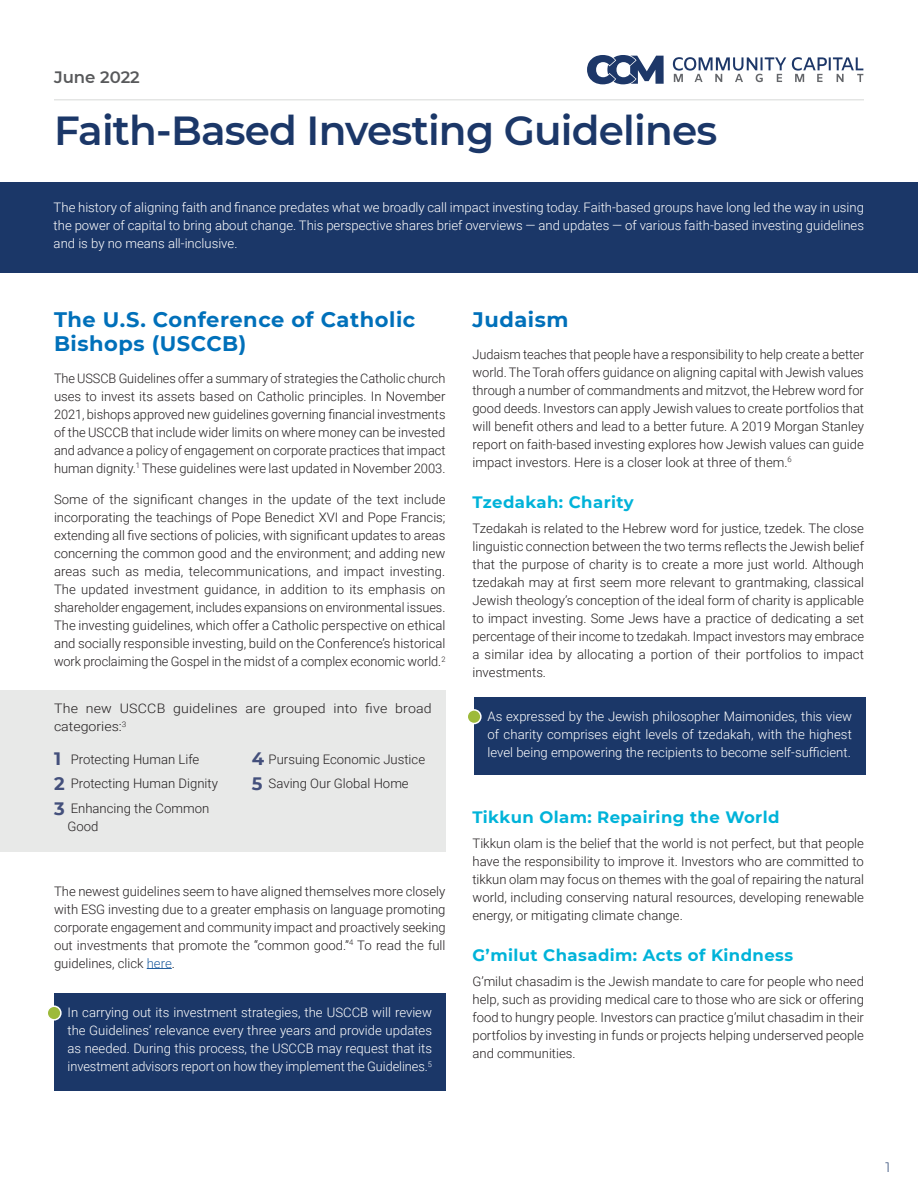
<style>
.page{position:relative;width:918px;height:1188px;background:#fff}
.page>*{position:absolute;margin:0;border:0;box-sizing:border-box;transform-origin:0 0}
.t1{font:600 40.5px "Montserrat";letter-spacing:-.02em;color:#1b3768}
.HEADER_TEXT{font:700 21px/24px "Montserrat";letter-spacing:.025em;color:#0070ba}
.BODY_TEXT{font:700 21px "Montserrat";letter-spacing:.025em;color:#0070ba}
.SUBHEADER_TEXT{font:700 16.5px "Montserrat";letter-spacing:.025em;color:#00b3d9}
.t2{font:600 16.5px "Montserrat";color:#58595b}
.t3{font:300 13.5px "Montserrat";color:#1b3768}
.BODY_TEXT-2{font:300 13.2px/18px "Roboto";color:#231f20;text-align:justify}
.BODY_TEXT-3{font:300 13.2px/18px "Roboto";color:#fff;text-align:justify}
.BODY_TEXT-4{font:300 13.2px/18px "Roboto";color:#231f20;scale:1.08 1}
.s1{font-family:"Montserrat";font-weight:700;font-size:18px;color:#44507c}
.s2{color:#215e9f}
</style>
<div class="page">
<svg style="left:587px;top:55px;width:77px;height:29px"></svg>
<svg style="left:673px;top:57px;width:113px;height:25px"></svg>
<svg style="left:792px;top:57px;width:71px;height:25px"></svg>
<hr style="left:54px;top:99px;width:810px;height:1px;background:#d7d9d7">
<div style="left:0;top:182px;width:918px;height:90px;background:#1b3768"></div>
<svg style="left:147px;top:968px;width:25px;height:1px"></svg>
<div style="left:54px;top:994px;width:392px;height:97px;background:#1b3768"></div>
<div style="left:47px;top:1006px;width:14px;height:14px;background:#9dba3b;border-radius:50%"></div>
<div style="left:46px;top:1005px;width:16px;height:16px;border:2px solid #fff;border-radius:50%"></div>
<div style="left:0;top:690px;width:445px;height:162px;background:#e8e9e8"></div>
<div style="left:474px;top:697px;width:392px;height:77px;background:#1b3768"></div>
<div style="left:467px;top:710px;width:14px;height:14px;background:#9dba3b;border-radius:50%"></div>
<div style="left:467px;top:709px;width:15px;height:15px;border:2px solid #fff;border-radius:50%"></div>
<p class="t2" style="left:54px;top:65px;width:87px">June 2022</p>
<p class="t1" style="left:54px;top:102px;width:665px">Faith-Based Investing Guidelines</p>
<p class="BODY_TEXT-3" style="left:54px;top:198px;width:812px">The history of aligning faith and finance predates what we broadly call impact investing today. Faith-based groups have long led the way in using the power of capital to bring about change. This perspective shares brief overviews — and updates — of various faith-based investing guidelines and is by no means all-inclusive.</p>
<p class="HEADER_TEXT" style="left:54px;top:307px;width:363px">The U.S. Conference of Catholic<br>Bishops (USCCB)</p>
<p class="BODY_TEXT-2" style="left:54px;top:368px;width:393px">The USSCB Guidelines offer a summary of strategies the Catholic church uses to invest its assets based on Catholic principles. In November 2021, bishops approved new guidelines governing financial investments of the USCCB that include wider limits on where money can be invested and advance a policy of engagement on corporate practices that impact human dignity.<sup>1</sup> These guidelines were last updated in November 2003.</p>
<p class="BODY_TEXT-2" style="left:54px;top:490px;width:393px">Some of the significant changes in the update of the text include incorporating the teachings of Pope Benedict XVI and Pope Francis; extending all five sections of policies, with significant updates to areas concerning the common good and the environment; and adding new areas such as media, telecommunications, and impact investing.<br>The updated investment guidance, in addition to its emphasis on shareholder engagement, includes expansions on environmental issues.<br>The investing guidelines, which offer a Catholic perspective on ethical and socially responsible investing, build on the Conference’s historical work proclaiming the Gospel in the midst of a complex economic world.<sup>2</sup></p>
<p class="BODY_TEXT-4" style="left:54px;top:699px;width:351px">The new USCCB guidelines are grouped into five broad categories:<sup>3</sup></p>
<p class="BODY_TEXT-2" style="left:54px;top:750px;width:147px"><span class="s1">1</span> Protecting Human Life</p>
<p class="BODY_TEXT-2" style="left:54px;top:774px;width:165px"><span class="s1">2</span> Protecting Human Dignity</p>
<p class="BODY_TEXT-2" style="left:68px;top:799px;width:143px;text-indent:-14px"><span class="s1">3</span> Enhancing the Common<br>Good</p>
<p class="BODY_TEXT-2" style="left:252px;top:750px;width:175px"><span class="s1">4</span> Pursuing Economic Justice</p>
<p class="BODY_TEXT-2" style="left:252px;top:774px;width:158px"><span class="s1">5</span> Saving Our Global Home</p>
<p class="BODY_TEXT-2" style="left:54px;top:881px;width:393px">The newest guidelines seem to have aligned themselves more closely with ESG investing due to a greater emphasis on language promoting corporate engagement and community impact and proactively seeking out investments that promote the “common good.”<sup>4</sup> To read the full guidelines, click <span class="s2">here</span>.</p>
<p class="BODY_TEXT-3" style="left:68px;top:1003px;width:366px">In carrying out its investment strategies, the USCCB will review the Guidelines’ relevance every three years and provide updates as needed. During this process, the USCCB may request that its investment advisors report on how they implement the Guidelines.<sup>5</sup></p>
<p class="BODY_TEXT" style="left:472px;top:304px;width:97px">Judaism</p>
<p class="BODY_TEXT-2" style="left:472px;top:344px;width:393px">Judaism teaches that people have a responsibility to help create a better world. The Torah offers guidance on aligning capital with Jewish values through a number of commandments and mitzvot, the Hebrew word for good deeds. Investors can apply Jewish values to create portfolios that will benefit others and lead to a better future. A 2019 Morgan Stanley report on faith-based investing explores how Jewish values can guide impact investors. Here is a closer look at three of them.<sup>6</sup></p>
<p class="SUBHEADER_TEXT" style="left:472px;top:490px;width:163px">Tzedakah: Charity</p>
<p class="BODY_TEXT-2" style="left:472px;top:518px;width:393px">Tzedakah is related to the Hebrew word for justice, tzedek. The close linguistic connection between the two terms reflects the Jewish belief that the purpose of charity is to create a more just world. Although tzedakah may at first seem more relevant to grantmaking, classical Jewish theology’s conception of the ideal form of charity is applicable to impact investing. Some Jews have a practice of dedicating a set percentage of their income to tzedakah. Impact investors may embrace a similar idea by allocating a portion of their portfolios to impact investments.</p>
<p class="BODY_TEXT-3" style="left:488px;top:706px;width:366px">As expressed by the Jewish philosopher Maimonides, this view of charity comprises eight levels of tzedakah, with the highest level being empowering the recipients to become self-sufficient.</p>
<p class="SUBHEADER_TEXT" style="left:472px;top:805px;width:309px">Tikkun Olam: Repairing the World</p>
<p class="BODY_TEXT-2" style="left:472px;top:833px;width:393px">Tikkun olam is the belief that the world is not perfect, but that people have the responsibility to improve it. Investors who are committed to tikkun olam may focus on themes with the goal of repairing the natural world, including conserving natural resources, developing renewable energy, or mitigating climate change.</p>
<p class="SUBHEADER_TEXT" style="left:472px;top:943px;width:322px">G’milut Chasadim: Acts of Kindness</p>
<p class="BODY_TEXT-2" style="left:472px;top:971px;width:393px">G’milut chasadim is the Jewish mandate to care for people who need help, such as providing medical care to those who are sick or offering food to hungry people. Investors can practice g’milut chasadim in their portfolios by investing in funds or projects helping underserved people and communities.</p>
<p class="t3" style="left:885px;top:1158px;width:6px">1</p>
</div>
